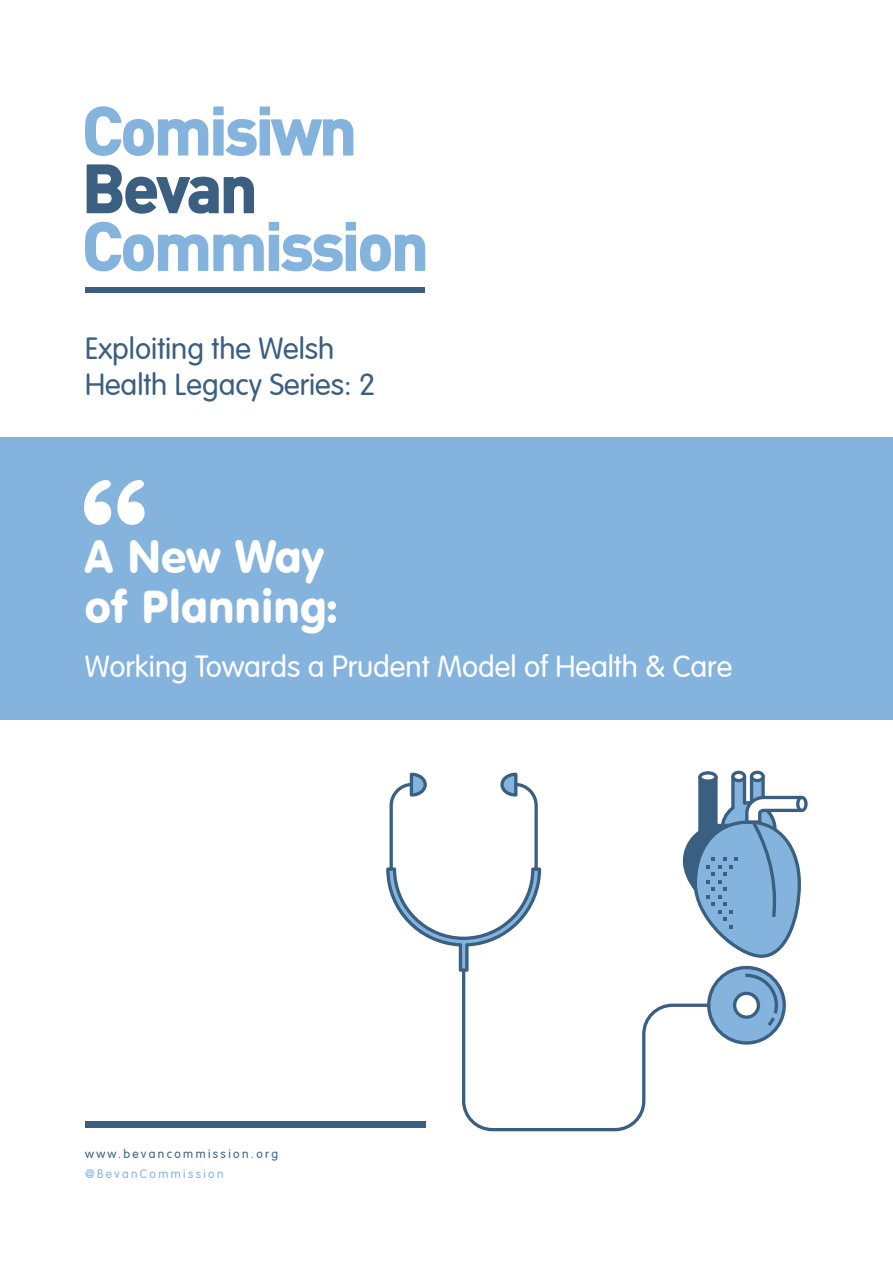
<style>
.page{position:relative;width:893px;height:1263px;background:#fff}
.page>*{position:absolute;margin:0;border:0;box-sizing:border-box;transform-origin:0 0}
.t1{font:150px "VAG Rounded BT";color:#fff}
.t2{font:45px/49.5px "VAG Rounded BT";color:#fff}
.t3{font:300 30px "VAG Rounded";color:#fff}
.t4{font:300 30px/36px "VAG Rounded";color:#3a5f80}
.t5{font:300 12px "VAG Rounded";letter-spacing:.2em;color:#3a5f80}
.t6{font:300 12px "VAG Rounded";letter-spacing:.2em;color:#84b3dd}
</style>
<div class="page">
<div style="left:85px;top:1121px;width:340px;height:7px;background:#3a5f80"></div>
<div style="left:0;top:438px;width:893px;height:282px;background:#84b3dd"></div>
<svg style="left:85px;top:106px;width:268px;height:50px"></svg>
<svg style="left:87px;top:164px;width:167px;height:50px"></svg>
<svg style="left:85px;top:222px;width:340px;height:49px"></svg>
<div style="left:85px;top:287px;width:340px;height:6px;background:#3a5f80"></div>
<svg style="left:462px;top:972px;width:245px;height:159px"></svg>
<svg style="left:707px;top:966px;width:79px;height:78px"></svg>
<svg style="left:386px;top:773px;width:155px;height:199px"></svg>
<svg style="left:683px;top:771px;width:125px;height:187px"></svg>
<p class="t4" style="left:85px;top:331px;width:292px">Exploiting the Welsh<br>Health Legacy Series: 2</p>
<h1 class="t1" style="left:80px;top:442px;width:69px">“</h1>
<h2 class="t2" style="left:85px;top:532px;width:254px">A New Way of Planning:</h2>
<p class="t3" style="left:85px;top:649px;width:649px">Working Towards a Prudent Model of Health &amp; Care</p>
<p class="t5" style="left:85px;top:1147px;width:194px">www.bevancommission.org</p>
<p class="t6" style="left:85px;top:1167px;width:140px">@BevanCommission</p>
</div>
